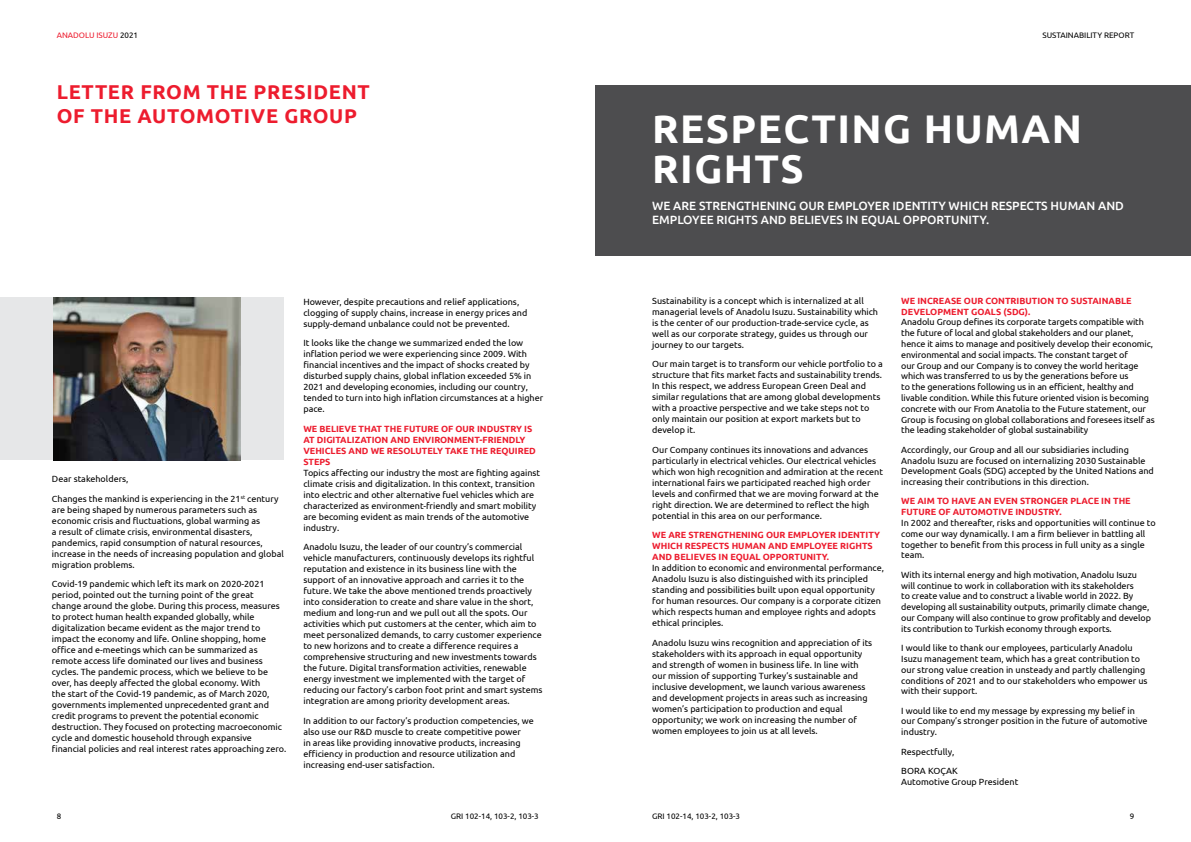
<style>
.page{position:relative;width:1191px;height:842px;background:#fff}
.page>*{position:absolute;margin:0;border:0;box-sizing:border-box;transform-origin:0 0}
.t1{font:700 40px/40px "Ubuntu";letter-spacing:.035em;color:#fff}
.t2{font:700 20px/24px "Ubuntu";letter-spacing:.035em;color:#ed1c2e}
.t3{font:500 12px/14.4px "Ubuntu";color:#fff}
.t4{font:9px/11px "Ubuntu";color:#000}
.t5{font:700 9px/11px "Ubuntu";color:#ed1c2e}
.t6{font:8px "Ubuntu";color:#000}
.t7{font:8px "Ubuntu";color:#ed1c2e}
.s1{color:#000}
</style>
<div class="page">
<div style="left:595px;top:85px;width:596px;height:170px;background:#4d4d4f"></div>
<div style="left:0;top:298px;width:283px;height:162px;background:#e6e7e8"></div>
<img style="left:54px;top:298px;width:186px;height:162px">
<p class="t7" style="left:57px;top:30px;width:83px">ANADOLU ISUZU <span class="s1">2021</span></p>
<p class="t6" style="left:1042px;top:30px;width:93px">SUSTAINABILITY REPORT</p>
<h2 class="t2" style="left:57px;top:79px;width:314px">LETTER FROM THE PRESIDENT<br>OF THE AUTOMOTIVE GROUP</h2>
<p class="t4" style="left:52px;top:469px;width:228px;line-height:19.5px">Dear stakeholders,<br>Changes the mankind is experiencing in the 21<sup>st</sup> century</p>
<p class="t4" style="left:52px;top:504px;width:233px">are being shaped by numerous parameters such as economic crisis and fluctuations, global warming as<br>a result of climate crisis, environmental disasters, pandemics, rapid consumption of natural resources, increase in the needs of increasing population and global migration problems.</p>
<p class="t4" style="left:52px;top:578px;width:236px">Covid-19 pandemic which left its mark on 2020-2021 period, pointed out the turning point of the great<br>change around the globe. During this process, measures to protect human health expanded globally, while digitalization became evident as the major trend to impact the economy and life. Online shopping, home office and e-meetings which can be summarized as remote access life dominated our lives and business cycles. The pandemic process, which we believe to be over, has deeply affected the global economy. With<br>the start of the Covid-19 pandemic, as of March 2020, governments implemented unprecedented grant and credit programs to prevent the potential economic destruction. They focused on protecting macroeconomic cycle and domestic household through expansive financial policies and real interest rates approaching zero.</p>
<p class="t4" style="left:303px;top:296px;width:225px">However, despite precautions and relief applications, clogging of supply chains, increase in energy prices and supply-demand unbalance could not be prevented.</p>
<p class="t4" style="left:303px;top:337px;width:241px">It looks like the change we summarized ended the low inflation period we were experiencing since 2009. With financial incentives and the impact of shocks created by disturbed supply chains, global inflation exceeded 5% in 2021 and developing economies, including our country, tended to turn into high inflation circumstances at a higher pace.</p>
<p class="t5" style="left:303px;top:423px;width:234px">WE BELIEVE THAT THE FUTURE OF OUR INDUSTRY IS AT DIGITALIZATION AND ENVIRONMENT-FRIENDLY VEHICLES AND WE RESOLUTELY TAKE THE REQUIRED STEPS</p>
<p class="t4" style="left:303px;top:467px;width:238px">Topics affecting our industry the most are fighting against climate crisis and digitalization. In this context, transition into electric and other alternative fuel vehicles which are characterized as environment-friendly and smart mobility are becoming evident as main trends of the automotive industry.</p>
<p class="t4" style="left:303px;top:541px;width:241px">Anadolu Isuzu, the leader of our country’s commercial vehicle manufacturers, continuously develops its rightful reputation and existence in its business line with the support of an innovative approach and carries it to the future. We take the above mentioned trends proactively into consideration to create and share value in the short, medium and long-run and we pull out all the spots. Our activities which put customers at the center, which aim to meet personalized demands, to carry customer experience to new horizons and to create a difference requires a comprehensive structuring and new investments towards the future. Digital transformation activities, renewable energy investment we implemented with the target of reducing our factory’s carbon foot print and smart systems integration are among priority development areas.</p>
<p class="t4" style="left:303px;top:715px;width:232px">In addition to our factory’s production competencies, we also use our R&amp;D muscle to create competitive power<br>in areas like providing innovative products, increasing efficiency in production and resource utilization and increasing end-user satisfaction.</p>
<h1 class="t1" style="left:652px;top:109px;width:431px">RESPECTING HUMAN<br>RIGHTS</h1>
<h3 class="t3" style="left:652px;top:198px;width:473px">WE ARE STRENGTHENING OUR EMPLOYER IDENTITY WHICH RESPECTS HUMAN AND<br>EMPLOYEE RIGHTS AND BELIEVES IN EQUAL OPPORTUNITY.</h3>
<p class="t4" style="left:652px;top:295px;width:227px">Sustainability is a concept which is internalized at all managerial levels of Anadolu Isuzu. Sustainability which is the center of our production-trade-service cycle, as well as our corporate strategy, guides us through our journey to our targets.</p>
<p class="t4" style="left:652px;top:358px;width:232px">Our main target is to transform our vehicle portfolio to a structure that fits market facts and sustainability trends.<br>In this respect, we address European Green Deal and similar regulations that are among global developments with a proactive perspective and we take steps not to only maintain our position at export markets but to develop it.</p>
<p class="t4" style="left:652px;top:444px;width:232px">Our Company continues its innovations and advances particularly in electrical vehicles. Our electrical vehicles which won high recognition and admiration at the recent international fairs we participated reached high order levels and confirmed that we are moving forward at the right direction. We are determined to reflect the high potential in this area on our performance.</p>
<p class="t5" style="left:652px;top:530px;width:229px">WE ARE STRENGTHENING OUR EMPLOYER IDENTITY<br>WHICH RESPECTS HUMAN AND EMPLOYEE RIGHTS<br>AND BELIEVES IN EQUAL OPPORTUNITY.</p>
<p class="t4" style="left:652px;top:562px;width:233px">In addition to economic and environmental performance, Anadolu Isuzu is also distinguished with its principled standing and possibilities built upon equal opportunity for human resources. Our company is a corporate citizen which respects human and employee rights and adopts ethical principles.</p>
<p class="t4" style="left:652px;top:637px;width:222px">Anadolu Isuzu wins recognition and appreciation of its stakeholders with its approach in equal opportunity and strength of women in business life. In line with our mission of supporting Turkey’s sustainable and inclusive development, we launch various awareness and development projects in areas such as increasing women’s participation to production and equal opportunity; we work on increasing the number of women employees to join us at all levels.</p>
<p class="t5" style="left:901px;top:295px;width:232px">WE INCREASE OUR CONTRIBUTION TO SUSTAINABLE<br>DEVELOPMENT GOALS (SDG).</p>
<p class="t4" style="left:901px;top:317px;width:255px">Anadolu Group defines its corporate targets compatible with the future of local and global stakeholders and our planet, hence it aims to manage and positively develop their economic, environmental and social impacts. The constant target of<br>our Group and our Company is to convey the world heritage which was transferred to us by the generations before us<br>to the generations following us in an efficient, healthy and livable condition. While this future oriented vision is becoming concrete with our From Anatolia to the Future statement, our Group is focusing on global collaborations and foresees itself as the leading stakeholder of global sustainability</p>
<p class="t4" style="left:901px;top:444px;width:254px">Accordingly, our Group and all our subsidiaries including Anadolu Isuzu are focused on internalizing 2030 Sustainable Development Goals (SDG) accepted by the United Nations and increasing their contributions in this direction.</p>
<p class="t5" style="left:901px;top:496px;width:231px">WE AIM TO HAVE AN EVEN STRONGER PLACE IN THE<br>FUTURE OF AUTOMOTIVE INDUSTRY.</p>
<p class="t4" style="left:901px;top:517px;width:256px">In 2002 and thereafter, risks and opportunities will continue to come our way dynamically. I am a firm believer in battling all together to benefit from this process in full unity as a single team.</p>
<p class="t4" style="left:901px;top:569px;width:251px">With its internal energy and high motivation, Anadolu Isuzu will continue to work in collaboration with its stakeholders<br>to create value and to construct a livable world in 2022. By developing all sustainability outputs, primarily climate change, our Company will also continue to grow profitably and develop its contribution to Turkish economy through exports.</p>
<p class="t4" style="left:901px;top:642px;width:248px">I would like to thank our employees, particularly Anadolu Isuzu management team, which has a great contribution to our strong value creation in unsteady and partly challenging conditions of 2021 and to our stakeholders who empower us with their support.</p>
<p class="t4" style="left:901px;top:705px;width:248px">I would like to end my message by expressing my belief in our Company’s stronger position in the future of automotive industry.</p>
<p class="t4" style="left:901px;top:741px;width:58px;line-height:19.3px">Respectfully,<br>BORA KOÇAK</p>
<p class="t4" style="left:901px;top:776px;width:119px">Automotive Group President</p>
<p class="t6" style="left:57px;top:811px;width:6px">8</p>
<p class="t6" style="left:1129px;top:811px;width:6px">9</p>
<p class="t6" style="left:451px;top:811px;width:89px">GRI 102-14, 103-2, 103-3</p>
<p class="t6" style="left:652px;top:811px;width:89px">GRI 102-14, 103-2, 103-3</p>
</div>
